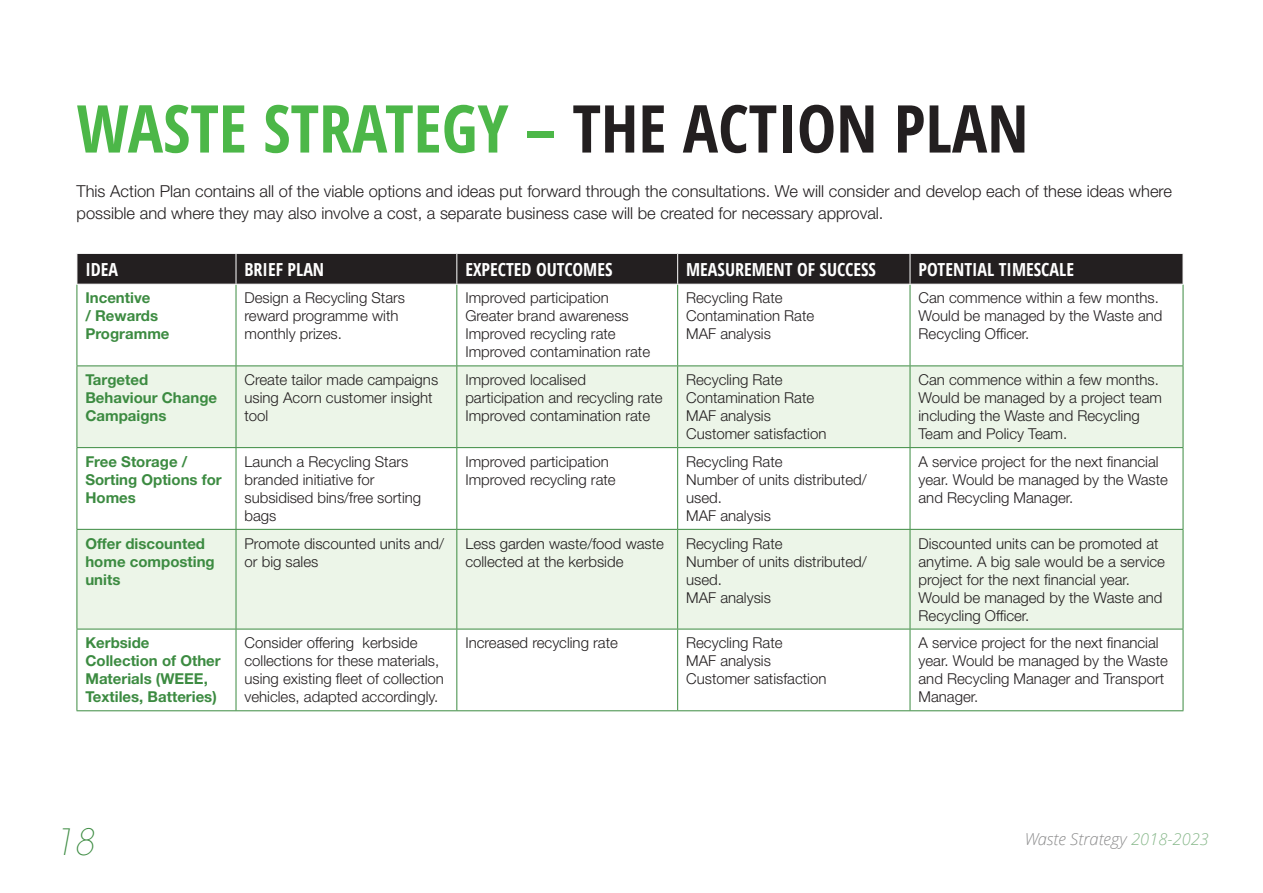
<style>
.page{position:relative;width:1263px;height:893px;background:#fff}
.page>*{position:absolute;margin:0;border:0;box-sizing:border-box;transform-origin:0 0}
.t1{font:700 condensed 66px "Open Sans";color:#4cb748}
.t2{font:italic 200 36px "ITC Avant Garde Std";color:#3c8b41}
.t3{font:700 condensed 18px "Open Sans";color:#fff}
.t4{font:300 16.5px/22.5px "Helvetica Neue LT Std";color:#231f20}
.t5{font:italic 300 16.5px "Open Sans";color:#414142}
.t6{font:300 15px/18px "Helvetica Neue LT Std";color:#231f20}
.t7{font:700 15px/18px "Helvetica Neue LT Std";color:#3c8b41}
.s1{color:#231f20}
.s2{color:#3c8b41}
</style>
<div class="page">
<div style="left:78px;top:254px;width:1105px;height:30px;background:#231f20"></div>
<div style="left:78px;top:366px;width:1105px;height:81px;background:#ecf5e8"></div>
<div style="left:78px;top:530px;width:1105px;height:99px;background:#ecf5e8"></div>
<hr style="left:77px;top:285px;width:1px;height:80px;background:#3c8b41">
<hr style="left:236px;top:285px;width:1px;height:80px;background:#3c8b41">
<hr style="left:456px;top:285px;width:1px;height:80px;background:#3c8b41">
<hr style="left:677px;top:285px;width:1px;height:80px;background:#3c8b41">
<hr style="left:910px;top:285px;width:1px;height:80px;background:#3c8b41">
<hr style="left:1183px;top:285px;width:1px;height:80px;background:#3c8b41">
<hr style="left:77px;top:365px;width:159px;height:1px;background:#3c8b41">
<hr style="left:77px;top:366px;width:1px;height:81px;background:#3c8b41">
<hr style="left:236px;top:365px;width:221px;height:1px;background:#3c8b41">
<hr style="left:236px;top:366px;width:1px;height:81px;background:#3c8b41">
<hr style="left:457px;top:365px;width:221px;height:1px;background:#3c8b41">
<hr style="left:456px;top:366px;width:1px;height:81px;background:#3c8b41">
<hr style="left:678px;top:365px;width:232px;height:1px;background:#3c8b41">
<hr style="left:677px;top:366px;width:1px;height:81px;background:#3c8b41">
<hr style="left:910px;top:365px;width:273px;height:1px;background:#3c8b41">
<hr style="left:910px;top:366px;width:1px;height:81px;background:#3c8b41">
<hr style="left:1183px;top:366px;width:1px;height:81px;background:#3c8b41">
<hr style="left:77px;top:447px;width:159px;height:1px;background:#3c8b41">
<hr style="left:77px;top:448px;width:1px;height:81px;background:#3c8b41">
<hr style="left:236px;top:447px;width:221px;height:1px;background:#3c8b41">
<hr style="left:236px;top:448px;width:1px;height:81px;background:#3c8b41">
<hr style="left:457px;top:447px;width:221px;height:1px;background:#3c8b41">
<hr style="left:456px;top:448px;width:1px;height:81px;background:#3c8b41">
<hr style="left:678px;top:447px;width:232px;height:1px;background:#3c8b41">
<hr style="left:677px;top:448px;width:1px;height:81px;background:#3c8b41">
<hr style="left:910px;top:447px;width:273px;height:1px;background:#3c8b41">
<hr style="left:910px;top:448px;width:1px;height:81px;background:#3c8b41">
<hr style="left:1183px;top:448px;width:1px;height:81px;background:#3c8b41">
<hr style="left:77px;top:529px;width:159px;height:1px;background:#3c8b41">
<hr style="left:77px;top:530px;width:1px;height:99px;background:#3c8b41">
<hr style="left:236px;top:529px;width:221px;height:1px;background:#3c8b41">
<hr style="left:236px;top:530px;width:1px;height:99px;background:#3c8b41">
<hr style="left:457px;top:529px;width:221px;height:1px;background:#3c8b41">
<hr style="left:456px;top:530px;width:1px;height:99px;background:#3c8b41">
<hr style="left:678px;top:529px;width:232px;height:1px;background:#3c8b41">
<hr style="left:677px;top:530px;width:1px;height:99px;background:#3c8b41">
<hr style="left:910px;top:529px;width:273px;height:1px;background:#3c8b41">
<hr style="left:910px;top:530px;width:1px;height:99px;background:#3c8b41">
<hr style="left:1183px;top:530px;width:1px;height:99px;background:#3c8b41">
<hr style="left:77px;top:629px;width:1px;height:81px;background:#3c8b41">
<hr style="left:77px;top:629px;width:159px;height:1px;background:#3c8b41">
<hr style="left:236px;top:629px;width:221px;height:1px;background:#3c8b41">
<hr style="left:457px;top:629px;width:221px;height:1px;background:#3c8b41">
<hr style="left:678px;top:629px;width:232px;height:1px;background:#3c8b41">
<hr style="left:910px;top:629px;width:273px;height:1px;background:#3c8b41">
<hr style="left:236px;top:629px;width:1px;height:81px;background:#3c8b41">
<hr style="left:456px;top:629px;width:1px;height:81px;background:#3c8b41">
<hr style="left:677px;top:629px;width:1px;height:81px;background:#3c8b41">
<hr style="left:910px;top:629px;width:1px;height:81px;background:#3c8b41">
<hr style="left:1183px;top:629px;width:1px;height:81px;background:#3c8b41">
<hr style="left:77px;top:710px;width:159px;height:1px;background:#3c8b41">
<hr style="left:236px;top:710px;width:221px;height:1px;background:#3c8b41">
<hr style="left:457px;top:710px;width:221px;height:1px;background:#3c8b41">
<hr style="left:678px;top:710px;width:232px;height:1px;background:#3c8b41">
<hr style="left:910px;top:710px;width:273px;height:1px;background:#3c8b41">
<hr style="left:236px;top:254px;width:1px;height:30px;background:#fff">
<hr style="left:456px;top:254px;width:1px;height:30px;background:#fff">
<hr style="left:677px;top:254px;width:1px;height:30px;background:#fff">
<hr style="left:910px;top:254px;width:1px;height:30px;background:#fff">
<h1 class="t1" style="left:77px;top:83px;width:953px">WASTE STRATEGY – <span class="s1">THE ACTION PLAN</span></h1>
<p class="t4" style="left:77px;top:179px;width:1097px">This Action Plan contains all of the viable options and ideas put forward through the consultations. We will consider and develop each of these ideas where possible and where they may also involve a cost, a separate business case will be created for necessary approval.</p>
<p class="t3" style="left:85px;top:257px;width:34px">IDEA</p>
<p class="t3" style="left:244px;top:257px;width:81px">BRIEF PLAN</p>
<p class="t3" style="left:465px;top:257px;width:149px">EXPECTED OUTCOMES</p>
<p class="t3" style="left:686px;top:257px;width:191px">MEASUREMENT OF SUCCESS</p>
<p class="t3" style="left:918px;top:257px;width:157px">POTENTIAL TIMESCALE</p>
<p class="t7" style="left:85px;top:289px;width:86px">Incentive<br>/ Rewards<br>Programme</p>
<p class="t6" style="left:244px;top:289px;width:162px">Design a Recycling Stars reward programme with monthly prizes.</p>
<p class="t6" style="left:465px;top:289px;width:186px">Improved participation<br>Greater brand awareness<br>Improved recycling rate<br>Improved contamination rate</p>
<p class="t6" style="left:686px;top:289px;width:130px">Recycling Rate<br>Contamination Rate<br>MAF analysis</p>
<p class="t6" style="left:918px;top:289px;width:245px">Can commence within a few months.<br>Would be managed by the Waste and<br>Recycling Officer.</p>
<p class="t7" style="left:85px;top:370px;width:133px">Targeted<br>Behaviour Change<br>Campaigns</p>
<p class="t6" style="left:244px;top:370px;width:195px">Create tailor made campaigns using Acorn customer insight tool</p>
<p class="t6" style="left:465px;top:370px;width:199px">Improved localised participation and recycling rate<br>Improved contamination rate</p>
<p class="t6" style="left:686px;top:370px;width:142px">Recycling Rate<br>Contamination Rate<br>MAF analysis<br>Customer satisfaction</p>
<p class="t6" style="left:918px;top:370px;width:245px">Can commence within a few months.<br>Would be managed by a project team including the Waste and Recycling<br>Team and Policy Team.</p>
<p class="t7" style="left:85px;top:452px;width:138px">Free Storage /<br>Sorting Options for<br>Homes</p>
<p class="t6" style="left:244px;top:452px;width:178px">Launch a Recycling Stars branded initiative for subsidised bins/free sorting bags</p>
<p class="t6" style="left:465px;top:452px;width:152px">Improved participation<br>Improved recycling rate</p>
<p class="t6" style="left:686px;top:452px;width:182px">Recycling Rate<br>Number of units distributed/ used.<br>MAF analysis</p>
<p class="t6" style="left:918px;top:452px;width:251px">A service project for the next financial year. Would be managed by the Waste and Recycling Manager.</p>
<p class="t7" style="left:85px;top:534px;width:131px">Offer discounted home composting units</p>
<p class="t6" style="left:244px;top:534px;width:201px">Promote discounted units and/ or big sales</p>
<p class="t6" style="left:465px;top:534px;width:200px">Less garden waste/food waste collected at the kerbside</p>
<p class="t6" style="left:686px;top:534px;width:182px">Recycling Rate<br>Number of units distributed/ used.<br>MAF analysis</p>
<p class="t6" style="left:918px;top:534px;width:248px">Discounted units can be promoted at anytime. A big sale would be a service project for the next financial year.<br>Would be managed by the Waste and<br>Recycling Officer.</p>
<p class="t7" style="left:85px;top:634px;width:137px">Kerbside<br>Collection of Other<br>Materials (WEEE,<br>Textiles, Batteries)</p>
<p class="t6" style="left:244px;top:634px;width:201px">Consider offering kerbside collections for these materials, using existing fleet of collection vehicles, adapted accordingly.</p>
<p class="t6" style="left:465px;top:634px;width:154px">Increased recycling rate</p>
<p class="t6" style="left:686px;top:634px;width:142px">Recycling Rate<br>MAF analysis<br>Customer satisfaction</p>
<p class="t6" style="left:918px;top:634px;width:251px">A service project for the next financial year. Would be managed by the Waste and Recycling Manager and Transport<br>Manager.</p>
<h2 class="t2" style="left:54px;top:821px;width:41px">18</h2>
<p class="t5" style="left:1024px;top:828px;width:186px">Waste Strategy <span class="s2">2018-2023</span></p>
</div>
